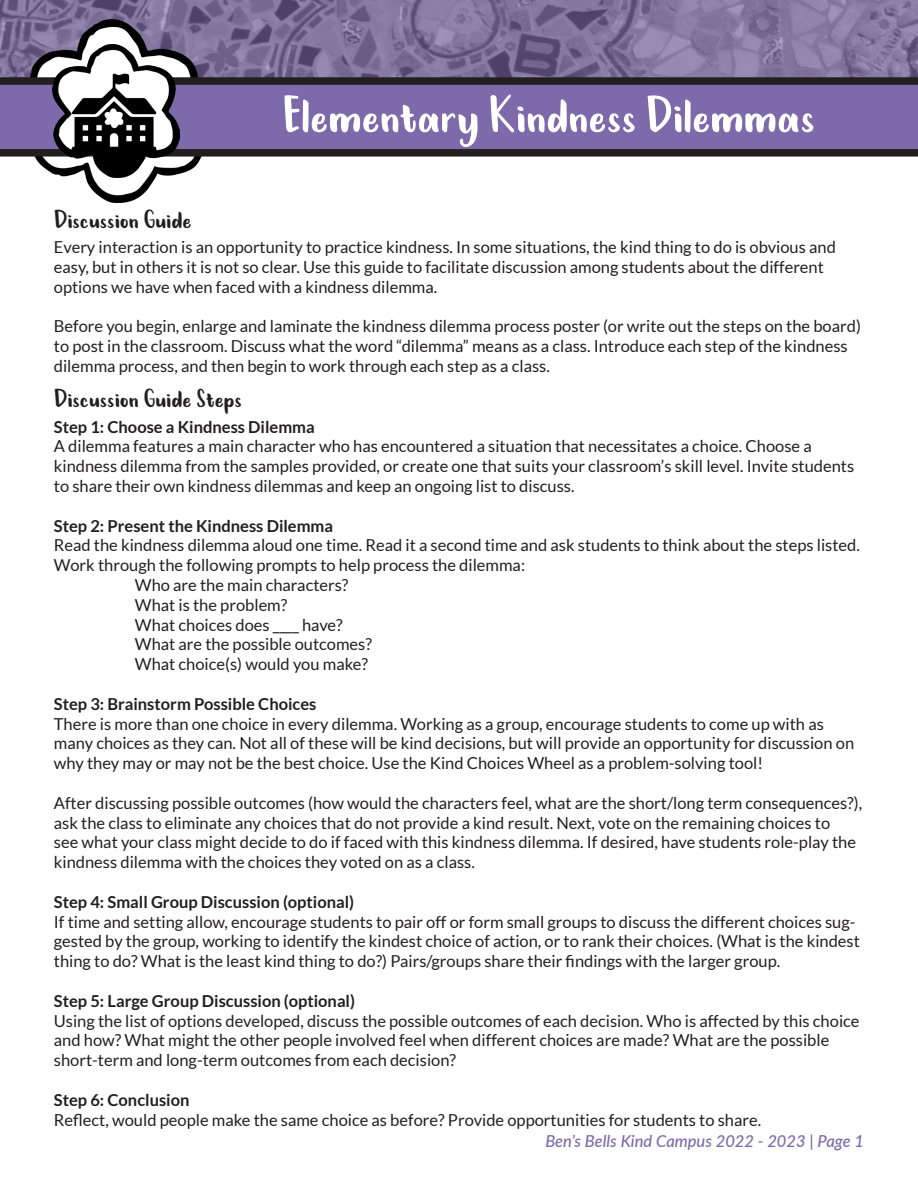
<style>
.page{position:relative;width:918px;height:1188px;background:#fff}
.page>*{position:absolute;margin:0;border:0;box-sizing:border-box;transform-origin:0 0}
.t1{font:54px "Klepon Ijo";color:#fff}
.t2{font:27px "Klepon Ijo";color:#231f20}
.t3{font:16.5px/19.8px "Lato";color:#231f20}
.t4{font:700 16.5px "Lato";color:#231f20}
.t5{font:italic 500 16.5px "Lato";color:#7e69ab}
</style>
<div class="page">
<svg style="left:0;top:0;width:918px;height:77px;background:#7e7199"></svg>
<img style="left:30px;top:20px;width:174px;height:182px">
<svg style="left:0;top:77px;width:918px;height:80px;background:#6d5b91"></svg>
<img style="left:50px;top:44px;width:131px;height:133px">
<p class="t2" style="left:54px;top:209px;width:139px">Discussion Guide</p>
<p class="t1" style="left:283px;top:94px;width:534px">Elementary Kindness Dilemmas</p>
<p class="t3" style="left:54px;top:237px;width:784px">Every interaction is an opportunity to practice kindness. In some situations, the kind thing to do is obvious and easy, but in others it is not so clear. Use this guide to facilitate discussion among students about the different options we have when faced with a kindness dilemma.</p>
<p class="t3" style="left:54px;top:316px;width:809px">Before you begin, enlarge and laminate the kindness dilemma process poster (or write out the steps on the board) to post in the classroom. Discuss what the word “dilemma” means as a class. Introduce each step of the kindness dilemma process, and then begin to work through each step as a class.</p>
<p class="t2" style="left:54px;top:388px;width:190px">Discussion Guide Steps</p>
<p class="t4" style="left:54px;top:417px;width:262px">Step 1: Choose a Kindness Dilemma</p>
<p class="t3" style="left:54px;top:436px;width:802px">A dilemma features a main character who has encountered a situation that necessitates a choice. Choose a kindness dilemma from the samples provided, or create one that suits your classroom’s skill level. Invite students to share their own kindness dilemmas and keep an ongoing list to discuss.</p>
<p class="t4" style="left:54px;top:516px;width:281px">Step 2: Present the Kindness Dilemma</p>
<p class="t3" style="left:54px;top:535px;width:808px">Read the kindness dilemma aloud one time. Read it a second time and ask students to think about the steps listed.<br>Work through the following prompts to help process the dilemma:</p>
<p class="t3" style="left:135px;top:575px;width:215px">Who are the main characters?</p>
<p class="t3" style="left:135px;top:595px;width:209px">What is the problem?<br>What choices does ____ have?</p>
<p class="t3" style="left:135px;top:634px;width:239px">What are the possible outcomes?</p>
<p class="t3" style="left:135px;top:654px;width:235px">What choice(s) would you make?</p>
<p class="t4" style="left:54px;top:694px;width:264px">Step 3: Brainstorm Possible Choices</p>
<p class="t3" style="left:54px;top:714px;width:802px">There is more than one choice in every dilemma. Working as a group, encourage students to come up with as many choices as they can. Not all of these will be kind decisions, but will provide an opportunity for discussion on why they may or may not be the best choice. Use the Kind Choices Wheel as a problem-solving tool!</p>
<p class="t3" style="left:54px;top:793px;width:810px">After discussing possible outcomes (how would the characters feel, what are the short/long term consequences?), ask the class to eliminate any choices that do not provide a kind result. Next, vote on the remaining choices to<br>see what your class might decide to do if faced with this kindness dilemma. If desired, have students role-play the kindness dilemma with the choices they voted on as a class.</p>
<p class="t4" style="left:54px;top:892px;width:302px">Step 4: Small Group Discussion (optional)</p>
<p class="t3" style="left:54px;top:912px;width:808px">If time and setting allow, encourage students to pair off or form small groups to discuss the different choices sug&shy;gested by the group, working to identify the kindest choice of action, or to rank their choices. (What is the kindest thing to do? What is the least kind thing to do?) Pairs/groups share their findings with the larger group.</p>
<p class="t4" style="left:54px;top:991px;width:303px">Step 5: Large Group Discussion (optional)</p>
<p class="t3" style="left:54px;top:1011px;width:807px">Using the list of options developed, discuss the possible outcomes of each decision. Who is affected by this choice and how? What might the other people involved feel when different choices are made? What are the possible short-term and long-term outcomes from each decision?</p>
<p class="t4" style="left:54px;top:1090px;width:137px">Step 6: Conclusion</p>
<p class="t3" style="left:54px;top:1110px;width:709px">Reflect, would people make the same choice as before? Provide opportunities for students to share.</p>
<p class="t5" style="left:545px;top:1129px;width:320px">Ben’s Bells Kind Campus 2022 - 2023 | Page 1</p>
</div>
